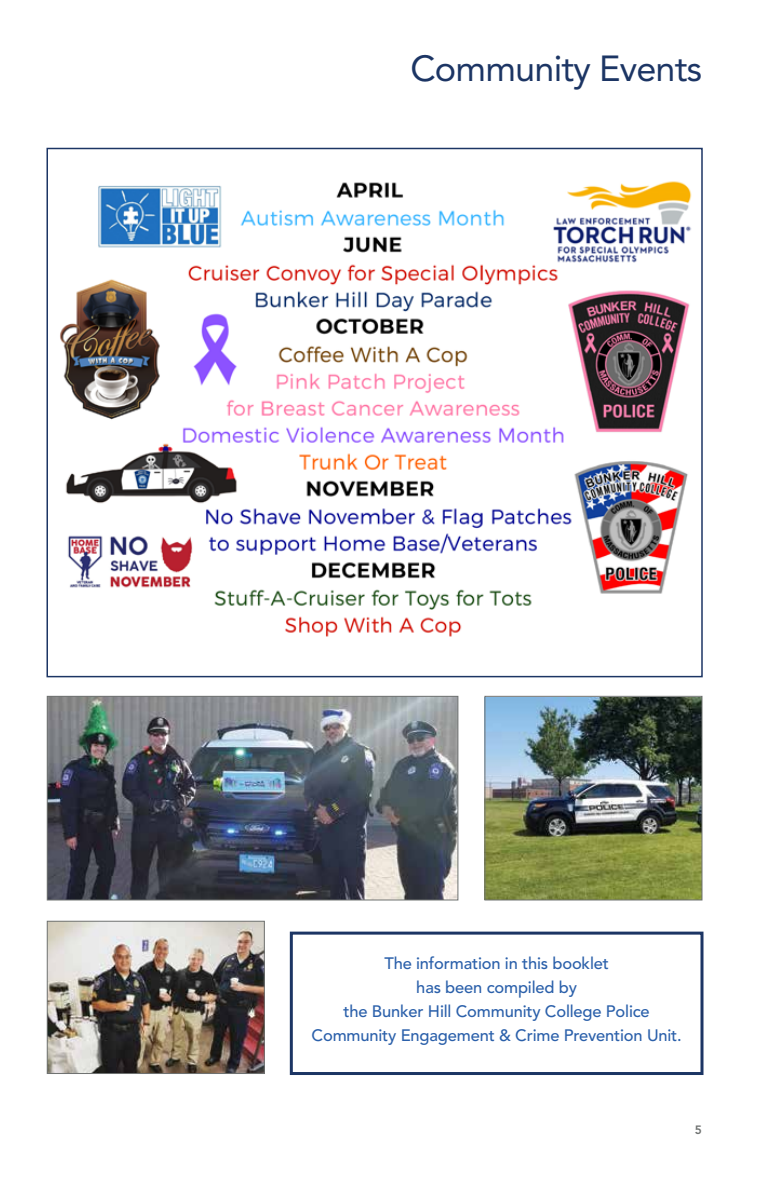
<style>
.page{position:relative;width:783px;height:1188px;background:#fff}
.page>*{position:absolute;margin:0;border:0;box-sizing:border-box;transform-origin:0 0}
.t1{font:36px "Avenir LT Std";letter-spacing:-.02em;color:#1c3564}
.t2{font:500 16.5px/24px "Avenir LT Std";letter-spacing:-.01em;color:#2b60aa;text-align:center}
.t3{font:800 12px "Avenir LT Std";color:#6f7271}
</style>
<div class="page">
<img style="left:49px;top:698px;width:407px;height:200px">
<div style="left:47px;top:696px;width:411px;height:204px;border:1px solid #6f7271"></div>
<img style="left:487px;top:698px;width:213px;height:200px">
<div style="left:485px;top:696px;width:217px;height:204px;border:1px solid #6f7271"></div>
<img style="left:49px;top:923px;width:214px;height:149px">
<div style="left:47px;top:921px;width:218px;height:153px;border:1px solid #6f7271"></div>
<img style="left:60px;top:181px;width:632px;height:456px">
<div style="left:46px;top:148px;width:657px;height:529px;border:2px solid #1c3564"></div>
<div style="left:290px;top:932px;width:414px;height:143px;border:3px solid #1c3564"></div>
<h1 class="t1" style="left:410px;top:48px;width:293px">Community Events</h1>
<p class="t2" style="left:312px;top:952px;width:372px">The information in this booklet<br>has been compiled by<br>the Bunker Hill Community College Police Community Engagement &amp; Crime Prevention Unit.</p>
<p class="t3" style="left:695px;top:1123px;width:9px">5</p>
</div>
